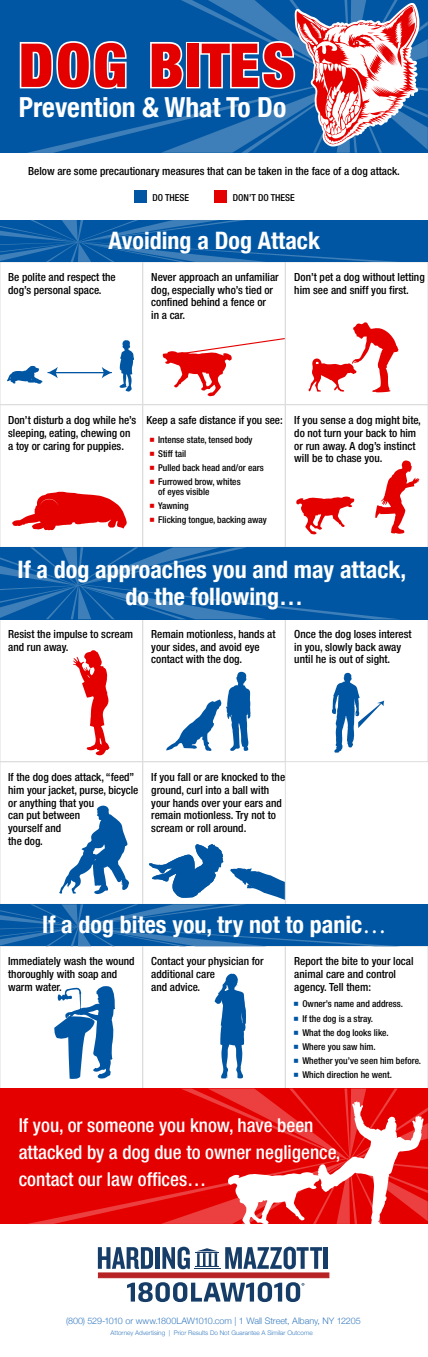
<style>
.page{position:relative;width:428px;height:1357px;background:#fff}
.page>*{position:absolute;margin:0;border:0;box-sizing:border-box;transform-origin:0 0}
.t1{font:900 condensed 60.56px "Helvetica Neue";letter-spacing:.04em;color:#e50000}
.t2{font:700 condensed 27.6px "Helvetica Neue";color:#fff}
.t3{font:700 condensed 24px/26.8px "Helvetica Neue";color:#fff;text-align:center}
.t4{font:500 condensed 19.2px/26.8px "Helvetica Neue";color:#fff}
.t5{font:500 condensed 11.2px/12.8px "Helvetica Neue";color:#000}
.t6{font:500 condensed 9.6px "Helvetica Neue";color:#000}
.t7{font:500 condensed 9.4px/14.1px "Helvetica Neue";color:#000}
.t8{font:300 9px "Helvetica Neue";letter-spacing:-.005em;color:#397cc0}
.t9{font:300 6.4px "Helvetica Neue";color:#397cc0}
.s1{font-family:"Myriad Pro";font-weight:400;font-stretch:normal}
</style>
<div class="page">
<div style="left:0;top:945px;width:143px;height:143px;border:1px solid #ddd"></div>
<div style="left:142px;top:945px;width:143px;height:143px;border:1px solid #ddd"></div>
<div style="left:285px;top:945px;width:143px;height:143px;border:1px solid #ddd"></div>
<svg style="left:163px;top:338px;width:120px;height:58px"></svg>
<div style="left:0;top:0;width:428px;height:153px;background:#0056a2"></div>
<svg style="left:27px;top:0;width:401px;height:153px"></svg>
<svg style="left:19px;top:39px;width:110px;height:52px"></svg>
<svg style="left:148px;top:40px;width:37px;height:51px"></svg>
<div style="left:186px;top:42px;width:14px;height:46px;border:3px solid #fff"></div>
<svg style="left:198px;top:3px;width:222px;height:150px"></svg>
<svg style="left:73px;top:650px;width:36px;height:105px"></svg>
<svg style="left:296px;top:496px;width:58px;height:38px"></svg>
<svg style="left:375px;top:460px;width:44px;height:73px"></svg>
<svg style="left:166px;top:671px;width:84px;height:80px"></svg>
<svg style="left:12px;top:491px;width:115px;height:39px"></svg>
<div style="left:214px;top:190px;width:13px;height:13px;background:#e50000"></div>
<div style="left:134px;top:190px;width:13px;height:13px;background:#0056a2"></div>
<div style="left:0;top:262px;width:143px;height:143px;border:1px solid #ddd"></div>
<div style="left:142px;top:262px;width:143px;height:143px;border:1px solid #ddd"></div>
<div style="left:285px;top:262px;width:143px;height:143px;border:1px solid #ddd"></div>
<div style="left:0;top:404px;width:143px;height:143px;border:1px solid #ddd"></div>
<div style="left:142px;top:404px;width:143px;height:143px;border:1px solid #ddd"></div>
<div style="left:285px;top:404px;width:143px;height:143px;border:1px solid #ddd"></div>
<svg style="left:308px;top:322px;width:90px;height:70px"></svg>
<svg style="left:7px;top:366px;width:35px;height:18px"></svg>
<svg style="left:119px;top:340px;width:15px;height:51px"></svg>
<div style="left:0;top:618px;width:143px;height:143px;border:1px solid #ddd"></div>
<div style="left:142px;top:618px;width:143px;height:143px;border:1px solid #ddd"></div>
<div style="left:285px;top:618px;width:143px;height:143px;border:1px solid #ddd"></div>
<div style="left:142px;top:761px;width:143px;height:143px;border:1px solid #ddd"></div>
<div style="left:0;top:220px;width:428px;height:42px;background:#0056a2"></div>
<div style="left:0;top:547px;width:428px;height:72px;background:#0056a2"></div>
<div style="left:0;top:904px;width:428px;height:42px;background:#0056a2"></div>
<div style="left:0;top:1088px;width:428px;height:135px;background:#e50000"></div>
<hr style="left:55px;top:372px;width:50px;height:1px;background:#0056a2">
<svg style="left:48px;top:367px;width:10px;height:11px"></svg>
<svg style="left:102px;top:367px;width:10px;height:11px"></svg>
<svg style="left:332px;top:672px;width:52px;height:80px"></svg>
<svg style="left:54px;top:986px;width:61px;height:93px"></svg>
<svg style="left:214px;top:973px;width:32px;height:105px"></svg>
<svg style="left:0;top:220px;width:398px;height:42px"></svg>
<svg style="left:0;top:804px;width:393px;height:142px"></svg>
<svg style="left:0;top:547px;width:396px;height:72px"></svg>
<svg style="left:33px;top:1088px;width:395px;height:135px"></svg>
<svg style="left:228px;top:1100px;width:195px;height:124px"></svg>
<svg style="left:98px;top:1247px;width:55px;height:21px"></svg>
<hr style="left:156px;top:1246px;width:4px;height:22px;background:#163d68">
<svg style="left:162px;top:1246px;width:160px;height:22px"></svg>
<hr style="left:324px;top:1246px;width:4px;height:22px;background:#163d68">
<svg style="left:98px;top:1272px;width:231px;height:5px"></svg>
<svg style="left:127px;top:1282px;width:177px;height:19px"></svg>
<h1 class="t1" style="left:19px;top:30px;width:278px">DOG BITES</h1>
<h2 class="t2" style="left:19px;top:97px;width:269px">Prevention &amp; What To Do</h2>
<p class="t5" style="left:28px;top:165px;width:373px">Below are some precautionary measures that can be taken in the face of a dog attack.</p>
<p class="t6" style="left:152px;top:194px;width:38px">DO THESE</p>
<p class="t6" style="left:233px;top:194px;width:63px">DON’T DO THESE</p>
<h3 class="t3" style="left:109px;top:226px;width:213px">Avoiding a Dog Attack</h3>
<p class="t5" style="left:8px;top:271px;width:109px">Be polite and respect the dog’s personal space.</p>
<p class="t5" style="left:151px;top:271px;width:129px">Never approach an unfamiliar dog, especially who’s tied or confined behind a fence or<br>in a car.</p>
<p class="t5" style="left:294px;top:271px;width:132px">Don’t pet a dog without letting him see and sniff you first.</p>
<p class="t5" style="left:8px;top:414px;width:130px">Don’t disturb a dog while he’s sleeping, eating, chewing on a toy or caring for puppies.</p>
<p class="t5" style="left:294px;top:414px;width:128px;text-indent:-148px">Keep a safe distance if you see: If you sense a dog might bite, do not turn your back to him or run away. A dog’s instinct will be to chase you.</p>
<p class="t7" style="left:158px;top:433px;width:107px">Intense state, tensed body<br>Stiff tail<br>Pulled back head and/or ears<br>Furrowed brow, whites</p>
<p class="t7" style="left:158px;top:485px;width:110px">of eyes visible<br>Yawning<br>Flicking tongue, backing away</p>
<h3 class="t3" style="left:18px;top:555px;width:390px">If a dog approaches you and may attack, do the followingÖ</h3>
<p class="t5" style="left:8px;top:628px;width:126px">Resist the impulse to scream and run away.</p>
<p class="t5" style="left:151px;top:628px;width:126px">Remain motionless, hands at your sides, and avoid eye contact with the dog.</p>
<p class="t5" style="left:294px;top:628px;width:119px">Once the dog loses interest in you, slowly back away until he is out of sight.</p>
<p class="t5" style="left:8px;top:771px;width:132px">If the dog does attack, “feed” him your jacket, purse, bicycle or anything that you<br>can put between<br>yourself and<br>the dog.</p>
<p class="t5" style="left:151px;top:771px;width:135px">If you fall or are knocked to the ground, curl into a ball with your hands over your ears and remain motionless. Try not to scream or roll around.</p>
<h3 class="t3" style="left:42px;top:910px;width:345px">If a dog bites you, try not to panic<span class="s1">…</span></h3>
<p class="t5" style="left:8px;top:955px;width:128px">Immediately wash the wound thoroughly with soap and warm water.</p>
<p class="t5" style="left:151px;top:955px;width:114px">Contact your physician for additional care<br>and advice.</p>
<p class="t5" style="left:294px;top:955px;width:121px">Report the bite to your local animal care and control agency. Tell them:</p>
<p class="t7" style="left:302px;top:997px;width:120px">Owner’s name and address.<br>If the dog is a stray.<br>What the dog looks like.<br>Where you saw him.<br>Whether you’ve seen him before.<br>Which direction he went.</p>
<h3 class="t4" style="left:19px;top:1113px;width:323px">If you, or someone you know, have been attacked by a dog due to owner negligence, contact our law offices…</h3>
<p class="t8" style="left:66px;top:1316px;width:296px">(800) 529-1010 or www.1800LAW1010.com | 1 Wall Street, Albany, NY 12205</p>
<p class="t9" style="left:110px;top:1329px;width:204px">Attorney Advertising | Prior Results Do Not Guarantee A Similar Outcome</p>
</div>
